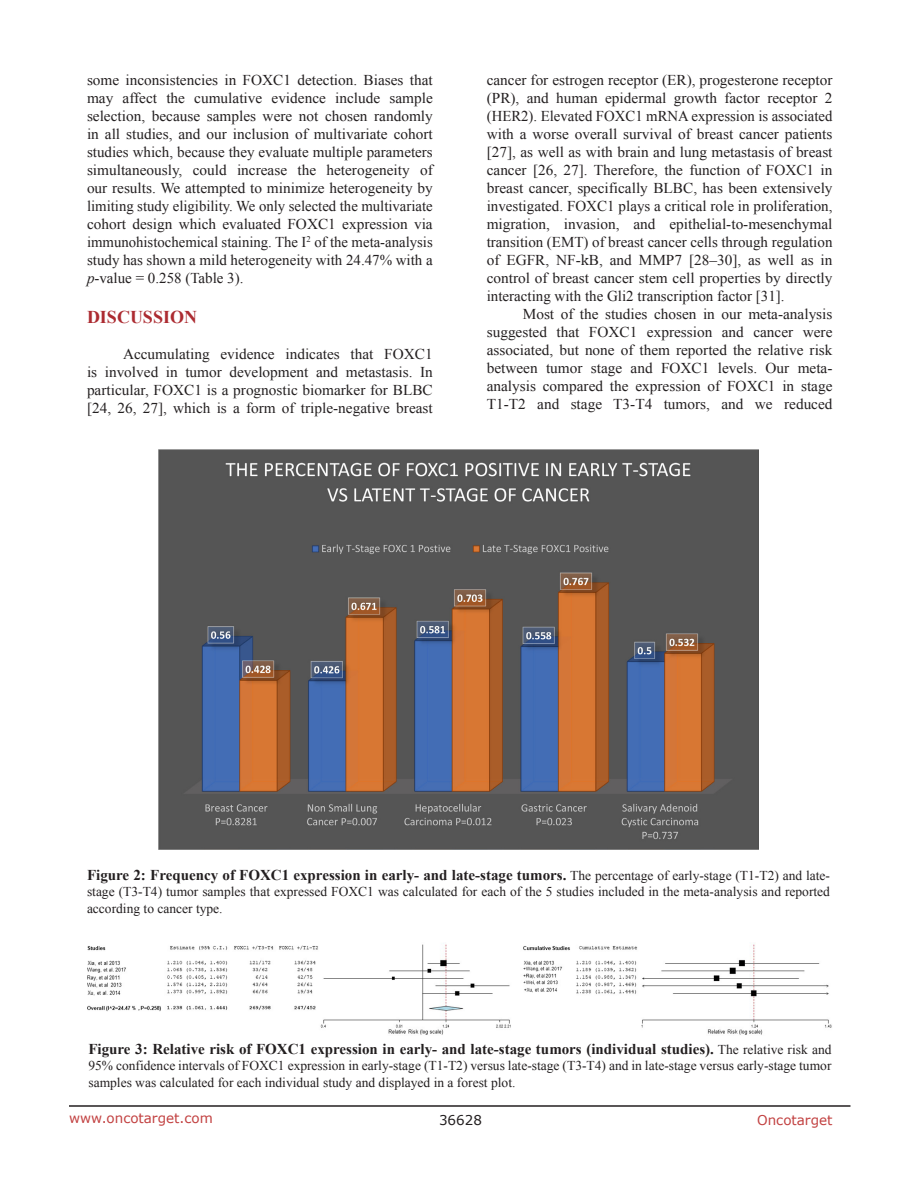
<style>
.page{position:relative;width:918px;height:1188px;background:#fff}
.page>*{position:absolute;margin:0;border:0;box-sizing:border-box;transform-origin:0 0}
.Heading{font:700 18px "Times New Roman";color:#ac2b31}
.BodyText{font:15px/18px "Times New Roman";color:#231f20;text-align:justify}
.Figuretrx{font:700 15px "Times New Roman";color:#231f20}
.Figuretrx-2{font:13.5px/16.2px "Times New Roman";color:#231f20}
.t1{font:13.5px "Verdana";color:#c24141}
.t2{font:13.5px "Verdana";color:#231f20}
.s1{font-style:italic}
.s2{font-family:"Cambria Math"}
.s3{font-weight:400;font-size:13.5px}
</style>
<div class="page">
<hr style="left:69px;top:1105px;width:781px;height:2px;background:#231f20">
<img style="left:159px;top:450px;width:599px;height:400px">
<img style="left:88px;top:943px;width:744px;height:92px">
<p class="BodyText" style="left:87px;top:71px;width:347px">some inconsistencies in FOXC1 detection. Biases that may affect the cumulative evidence include sample selection, because samples were not chosen randomly in all studies, and our inclusion of multivariate cohort studies which, because they evaluate multiple parameters simultaneously, could increase the heterogeneity of our results. We attempted to minimize heterogeneity by limiting study eligibility. We only selected the multivariate cohort design which evaluated FOXC1 expression via immunohistochemical staining. The I<sup>2</sup> of the meta-analysis study has shown a mild heterogeneity with 24.47% with a <span class="s1">p</span>-value = 0.258 (Table 3).</p>
<p class="Heading" style="left:87px;top:305px;width:112px">DISCUSSION</p>
<p class="BodyText" style="left:87px;top:345px;width:347px;text-indent:36px">Accumulating evidence indicates that FOXC1 is involved in tumor development and metastasis. In particular, FOXC1 is a prognostic biomarker for BLBC [24, 26, 27], which is a form of triple-negative breast</p>
<p class="BodyText" style="left:487px;top:71px;width:347px">cancer for estrogen receptor (ER), progesterone receptor (PR), and human epidermal growth factor receptor 2 (HER2). Elevated FOXC1 mRNA expression is associated with a worse overall survival of breast cancer patients [27], as well as with brain and lung metastasis of breast cancer [26, 27]. Therefore, the function of FOXC1 in breast cancer, specifically BLBC, has been extensively investigated. FOXC1 plays a critical role in proliferation, migration, invasion, and epithelial-to-mesenchymal transition (EMT) of breast cancer cells through regulation of EGFR, NF-<span class="s2">k</span>B, and MMP7 [28–30], as well as in control of breast cancer stem cell properties by directly interacting with the Gli2 transcription factor [31].</p>
<p class="BodyText" style="left:487px;top:305px;width:347px;text-indent:36px">Most of the studies chosen in our meta-analysis suggested that FOXC1 expression and cancer were associated, but none of them reported the relative risk between tumor stage and FOXC1 levels. Our meta&shy;analysis compared the expression of FOXC1 in stage T1-T2 and stage T3-T4 tumors, and we reduced</p>
<p class="Figuretrx" style="left:87px;top:865px;width:745px">Figure 2: Frequency of FOXC1 expression in early- and late-stage tumors. <span class="s3">The percentage of early-stage (T1-T2) and late-</span></p>
<p class="Figuretrx-2" style="left:87px;top:884px;width:745px">stage (T3-T4) tumor samples that expressed FOXC1 was calculated for each of the 5 studies included in the meta-analysis and reported according to cancer type.</p>
<p class="Figuretrx" style="left:88px;top:1039px;width:745px">Figure 3: Relative risk of FOXC1 expression in early- and late-stage tumors (individual studies). <span class="s3">The relative risk and</span></p>
<p class="Figuretrx-2" style="left:88px;top:1058px;width:745px">95% confidence intervals of FOXC1 expression in early-stage (T1-T2) versus late-stage (T3-T4) and in late-stage versus early-stage tumor samples was calculated for each individual study and displayed in a forest plot.</p>
<p class="t1" style="left:69px;top:1109px;width:145px">www.oncotarget.com</p>
<p class="t2" style="left:439px;top:1111px;width:44px">36628</p>
<p class="t1" style="left:757px;top:1111px;width:77px">Oncotarget</p>
</div>
